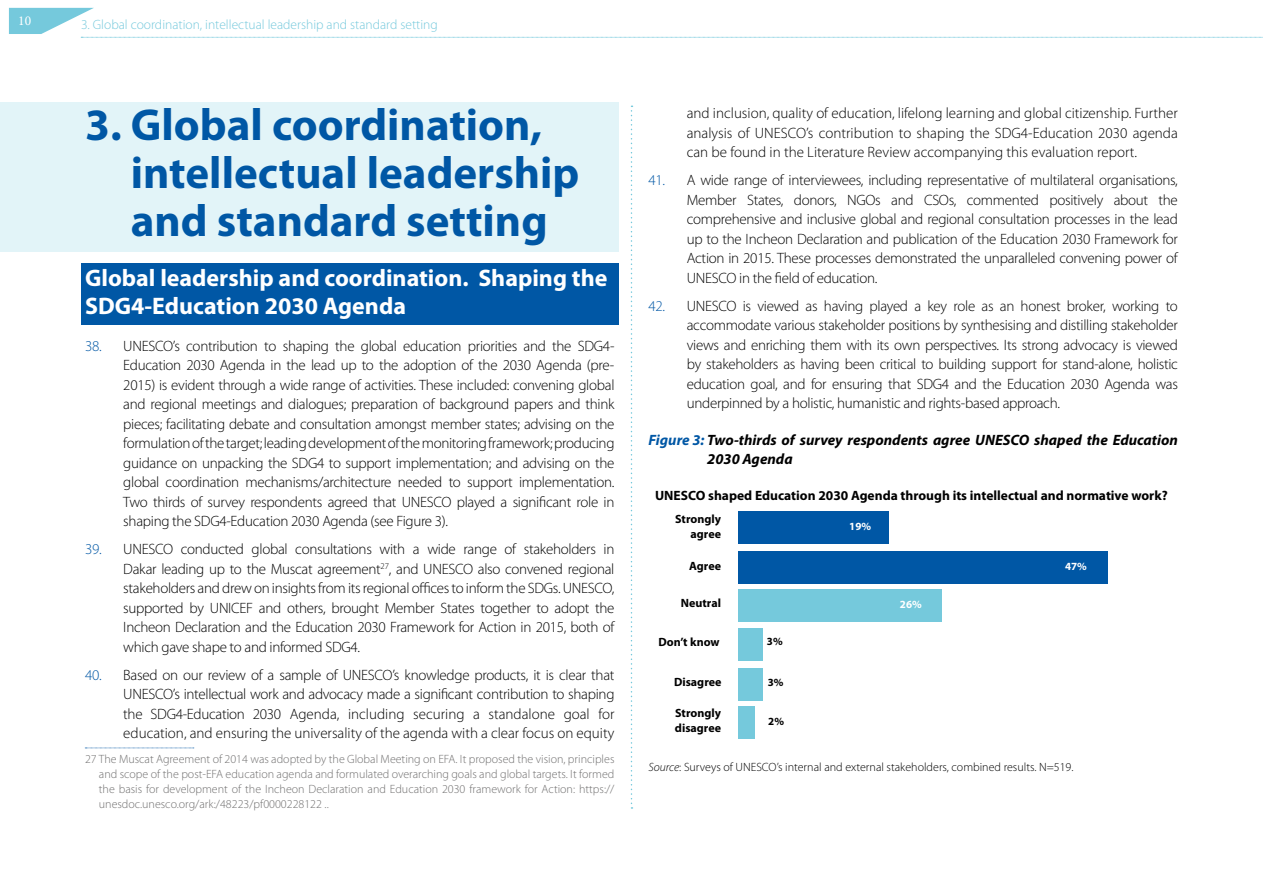
<style>
.page{position:relative;width:1263px;height:893px;background:#fff}
.page>*{position:absolute;margin:0;border:0;box-sizing:border-box;transform-origin:0 0}
.t1{font:700 45px/48px "Myriad Pro";color:#0057a5}
.t2{font:700 24px/28.5px "Myriad Pro";color:#fff}
.t3{font:300 15px/19.5px "Myriad Pro";letter-spacing:-.02em;color:#000;text-align:justify}
.t4{font:italic 700 15px/19.5px "Myriad Pro";color:#000}
.t5{font:700 13.5px "Myriad Pro";color:#000}
.t6{font:300 13.5px "Myriad Pro";color:#75c9dc}
.t7{font:13.5px "Minion Pro";color:#fff}
.t8{font:300 12px/15px "Myriad Pro";color:#706f6f;text-align:justify}
.t9{font:300 12px "Myriad Pro";color:#000}
.t10{font:700 12px/15px "Myriad Pro";color:#000;text-align:right}
.t11{font:700 10.95px "Myriad Pro";color:#fff}
.t12{font:700 10.95px "Myriad Pro";color:#000}
.s1{color:#0057a5}
.s2{font-style:italic}
</style>
<div class="page">
<svg style="left:631px;top:106px;width:1px;height:703px"></svg>
<svg style="left:9px;top:8px;width:1254px;height:30px"></svg>
<div style="left:0;top:102px;width:619px;height:150px;background:#e2f4f8"></div>
<div style="left:81px;top:264px;width:538px;height:61px;background:#0057a5"></div>
<svg style="left:85px;top:748px;width:109px;height:1px"></svg>
<div style="left:738px;top:511px;width:150px;height:33px;background:#0057a5"></div>
<div style="left:738px;top:551px;width:369px;height:33px;background:#0057a5"></div>
<div style="left:738px;top:589px;width:203px;height:32px;background:#75c9dc"></div>
<div style="left:738px;top:628px;width:24px;height:33px;background:#75c9dc"></div>
<div style="left:738px;top:668px;width:24px;height:32px;background:#75c9dc"></div>
<div style="left:738px;top:706px;width:16px;height:33px;background:#75c9dc"></div>
<p class="t7" style="left:18px;top:12px;width:14px">10</p>
<p class="t6" style="left:81px;top:16px;width:358px">3. Global coordination, intellectual leadership and standard setting</p>
<h1 class="t1" style="left:131px;top:101px;width:450px;text-indent:-46px">3. Global coordination, intellectual leadership and standard setting</h1>
<h2 class="t2" style="left:85px;top:264px;width:524px">Global leadership and coordination. Shaping the<br>SDG4-Education 2030 Agenda</h2>
<p class="t3" style="left:123px;top:336px;width:493px;text-indent:-38px"><span class="s1">38.</span> UNESCO’s contribution to shaping the global education priorities and the SDG4- Education 2030 Agenda in the lead up to the adoption of the 2030 Agenda (pre-2015) is evident through a wide range of activities. These included: convening global and regional meetings and dialogues; preparation of background papers and think pieces; facilitating debate and consultation amongst member states; advising on the formulation of the target; leading development of the monitoring framework; producing guidance on unpacking the SDG4 to support implementation; and advising on the global coordination mechanisms/architecture needed to support implementation.<br>Two thirds of survey respondents agreed that UNESCO played a significant role in shaping the SDG4-Education 2030 Agenda (see Figure 3).</p>
<p class="t3" style="left:123px;top:539px;width:493px;text-indent:-38px"><span class="s1">39.</span> UNESCO conducted global consultations with a wide range of stakeholders in Dakar leading up to the Muscat agreement<sup>27</sup>, and UNESCO also convened regional stakeholders and drew on insights from its regional offices to inform the SDGs. UNESCO, supported by UNICEF and others, brought Member States together to adopt the Incheon Declaration and the Education 2030 Framework for Action in 2015, both of which gave shape to and informed SDG4.</p>
<p class="t3" style="left:123px;top:665px;width:493px;text-indent:-38px"><span class="s1">40.</span> Based on our review of a sample of UNESCO’s knowledge products, it is clear that UNESCO’s intellectual work and advocacy made a significant contribution to shaping the SDG4-Education 2030 Agenda, including securing a standalone goal for education, and ensuring the universality of the agenda with a clear focus on equity</p>
<p class="t8" style="left:99px;top:751px;width:517px;text-indent:-14px">27 The Muscat Agreement of 2014 was adopted by the Global Meeting on EFA. It proposed the vision, principles and scope of the post-EFA education agenda and formulated overarching goals and global targets. It formed the basis for development of the Incheon Declaration and Education 2030 framework for Action: https:// unesdoc.unesco.org/ark:/48223/pf0000228122 ..</p>
<p class="t3" style="left:687px;top:103px;width:493px">and inclusion, quality of education, lifelong learning and global citizenship. Further analysis of UNESCO’s contribution to shaping the SDG4-Education 2030 agenda can be found in the Literature Review accompanying this evaluation report.</p>
<p class="t3" style="left:687px;top:170px;width:493px;text-indent:-38px"><span class="s1">41.</span> A wide range of interviewees, including representative of multilateral organisations, Member States, donors, NGOs and CSOs, commented positively about the comprehensive and inclusive global and regional consultation processes in the lead up to the Incheon Declaration and publication of the Education 2030 Framework for Action in 2015. These processes demonstrated the unparalleled convening power of UNESCO in the field of education.</p>
<p class="t3" style="left:687px;top:296px;width:493px;text-indent:-38px"><span class="s1">42.</span> UNESCO is viewed as having played a key role as an honest broker, working to accommodate various stakeholder positions by synthesising and distilling stakeholder views and enriching them with its own perspectives. Its strong advocacy is viewed by stakeholders as having been critical to building support for stand-alone, holistic education goal, and for ensuring that SDG4 and the Education 2030 Agenda was underpinned by a holistic, humanistic and rights-based approach.</p>
<p class="t4" style="left:707px;top:430px;width:472px;text-indent:-59px"><span class="s1">Figure 3:</span> Two-thirds of survey respondents agree UNESCO shaped the Education<br>2030 Agenda</p>
<p class="t5" style="left:655px;top:488px;width:514px">UNESCO shaped Education 2030 Agenda through its intellectual and normative work?</p>
<p class="t10" style="left:675px;top:512px;width:47px">Strongly agree</p>
<p class="t11" style="left:849px;top:520px;width:23px">19%</p>
<p class="t10" style="left:689px;top:558px;width:33px">Agree</p>
<p class="t10" style="left:681px;top:596px;width:42px">Neutral</p>
<p class="t10" style="left:658px;top:635px;width:63px">Don’t know</p>
<p class="t10" style="left:674px;top:675px;width:49px">Disagree</p>
<p class="t11" style="left:1065px;top:560px;width:23px">47%</p>
<p class="t11" style="left:900px;top:598px;width:23px">26%</p>
<p class="t12" style="left:767px;top:635px;width:17px">3%</p>
<p class="t12" style="left:768px;top:676px;width:17px">3%</p>
<p class="t12" style="left:768px;top:715px;width:17px">2%</p>
<p class="t9" style="left:648px;top:760px;width:427px"><span class="s2">Source</span>: Surveys of UNESCO’s internal and external stakeholders, combined results. N=519.</p>
<p class="t10" style="left:675px;top:705px;width:48px;text-align:left">Strongly disagree</p>
</div>
